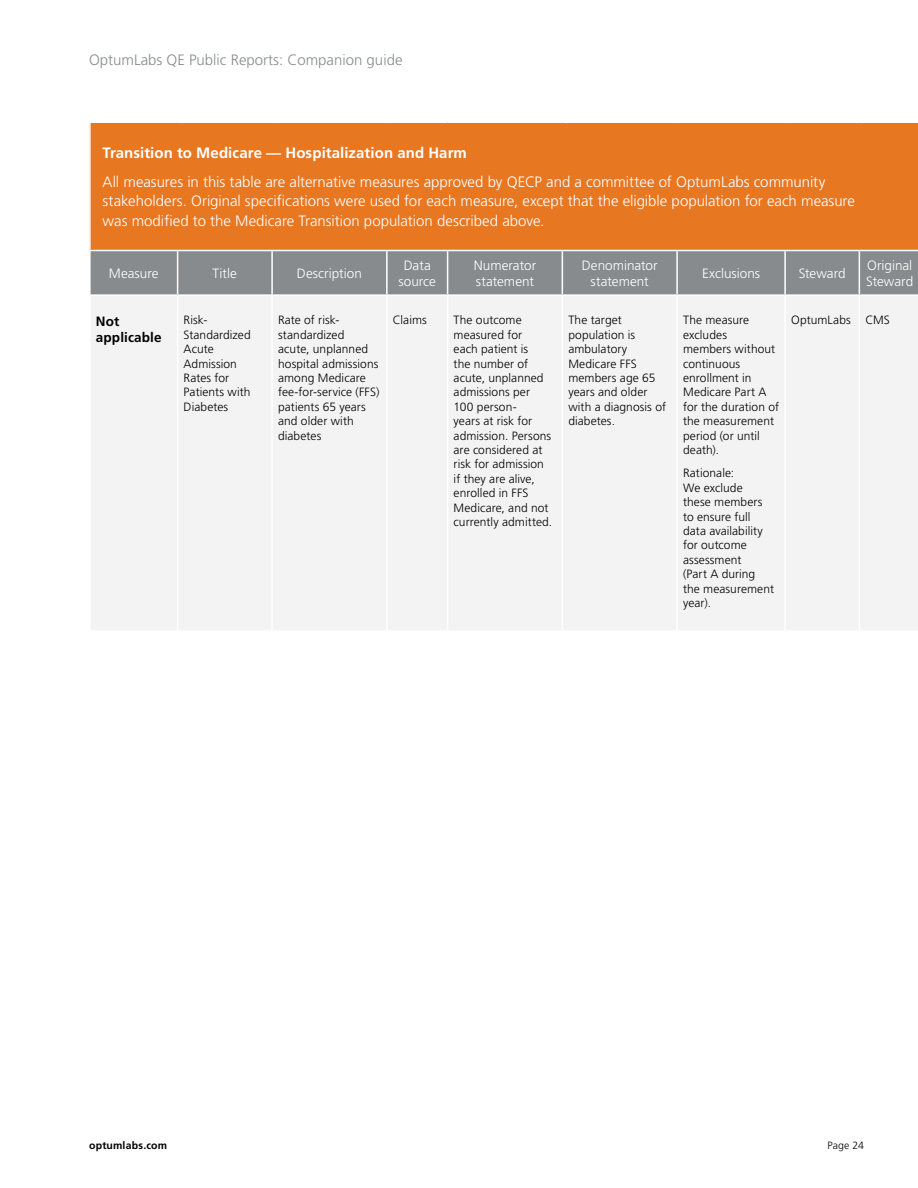
<style>
.page{position:relative;width:918px;height:1188px;background:#fff}
.page>*{position:absolute;margin:0;border:0;box-sizing:border-box;transform-origin:0 0}
.t1{font:300 15px/19.5px "Frutiger LT Pro";color:#fff}
.t2{font:700 15px "Frutiger LT Pro";letter-spacing:.005em;color:#fff}
.t3{font:300 15px "Frutiger LT Pro";color:#888b8d}
.t4{font:300 13.5px/16.2px "Frutiger LT Pro";color:#fff;text-align:center}
.t5{font:700 13.5px/16.2px "Frutiger LT Pro";letter-spacing:.01em;color:#000}
.t6{font:300 12px/14.4px "Frutiger LT Pro";letter-spacing:.005em;color:#000}
.t7{font:700 10.5px "Frutiger LT Pro";letter-spacing:.015em;color:#000}
.t8{font:300 10.5px "Frutiger LT Pro";letter-spacing:.01em;color:#000}
</style>
<div class="page">
<div style="left:90px;top:122px;width:828px;height:128px;background:#e87722"></div>
<div style="left:91px;top:251px;width:827px;height:43px;background:#888b8d"></div>
<div style="left:91px;top:296px;width:827px;height:334px;background:#f3f3f3"></div>
<hr style="left:89px;top:122px;width:89px;height:1px;background:#fff">
<hr style="left:89px;top:123px;width:2px;height:127px;background:#fff">
<hr style="left:178px;top:122px;width:94px;height:1px;background:#fff">
<hr style="left:272px;top:122px;width:115px;height:1px;background:#fff">
<hr style="left:387px;top:122px;width:61px;height:1px;background:#fff">
<hr style="left:448px;top:122px;width:114px;height:1px;background:#fff">
<hr style="left:562px;top:122px;width:115px;height:1px;background:#fff">
<hr style="left:677px;top:122px;width:108px;height:1px;background:#fff">
<hr style="left:785px;top:122px;width:74px;height:1px;background:#fff">
<hr style="left:859px;top:122px;width:59px;height:1px;background:#fff">
<hr style="left:177px;top:251px;width:1px;height:43px;background:#fff">
<hr style="left:271px;top:251px;width:2px;height:43px;background:#fff">
<hr style="left:386px;top:251px;width:2px;height:43px;background:#fff">
<hr style="left:447px;top:251px;width:1px;height:43px;background:#fff">
<hr style="left:562px;top:251px;width:1px;height:43px;background:#fff">
<hr style="left:676px;top:251px;width:2px;height:43px;background:#fff">
<hr style="left:784px;top:251px;width:2px;height:43px;background:#fff">
<hr style="left:859px;top:251px;width:1px;height:43px;background:#fff">
<hr style="left:177px;top:296px;width:1px;height:334px;background:#fff">
<hr style="left:271px;top:296px;width:2px;height:334px;background:#fff">
<hr style="left:386px;top:296px;width:2px;height:334px;background:#fff">
<hr style="left:447px;top:296px;width:1px;height:334px;background:#fff">
<hr style="left:562px;top:296px;width:1px;height:334px;background:#fff">
<hr style="left:676px;top:296px;width:2px;height:334px;background:#fff">
<hr style="left:784px;top:296px;width:2px;height:334px;background:#fff">
<hr style="left:859px;top:296px;width:1px;height:334px;background:#fff">
<p class="t3" style="left:89px;top:51px;width:315px">OptumLabs QE Public Reports: Companion guide</p>
<p class="t2" style="left:103px;top:144px;width:366px">Transition to Medicare — Hospitalization and Harm</p>
<p class="t1" style="left:103px;top:172px;width:754px">All measures in this table are alternative measures approved by QECP and a committee of OptumLabs community stakeholders. Original specifications were used for each measure, except that the eligible population for each measure was modified to the Medicare Transition population described above.</p>
<p class="t4" style="left:109px;top:265px;width:51px">Measure</p>
<p class="t4" style="left:213px;top:265px;width:26px">Title</p>
<p class="t4" style="left:297px;top:265px;width:67px">Description</p>
<p class="t4" style="left:398px;top:257px;width:39px">Data source</p>
<p class="t4" style="left:474px;top:257px;width:64px;text-align:left">Numerator statement</p>
<p class="t4" style="left:582px;top:257px;width:77px">Denominator statement</p>
<p class="t4" style="left:702px;top:265px;width:60px">Exclusions</p>
<p class="t4" style="left:799px;top:265px;width:48px">Steward</p>
<p class="t4" style="left:866px;top:257px;width:48px;text-align:left">Original<br>Steward</p>
<p class="t5" style="left:96px;top:313px;width:67px">Not applicable</p>
<p class="t6" style="left:184px;top:313px;width:69px">Risk-<br>Standardized<br>Acute<br>Admission<br>Rates for<br>Patients with<br>Diabetes</p>
<p class="t6" style="left:278px;top:313px;width:103px">Rate of risk&shy;standardized<br>acute, unplanned hospital admissions among Medicare fee-for-service (FFS) patients 65 years and older with diabetes</p>
<p class="t6" style="left:393px;top:313px;width:35px">Claims</p>
<p class="t6" style="left:454px;top:313px;width:100px">The outcome measured for<br>each patient is<br>the number of acute, unplanned admissions per<br>100 person-<br>years at risk for admission. Persons are considered at risk for admission if they are alive, enrolled in FFS<br>Medicare, and not currently admitted.</p>
<p class="t6" style="left:568px;top:313px;width:99px">The target population is ambulatory<br>Medicare FFS members age 65 years and older with a diagnosis of diabetes.</p>
<p class="t6" style="left:683px;top:313px;width:98px">The measure excludes<br>members without continuous enrollment in<br>Medicare Part A for the duration of the measurement period (or until death).</p>
<p class="t6" style="left:791px;top:313px;width:100px">OptumLabs CMS</p>
<p class="t6" style="left:683px;top:466px;width:92px">Rationale:<br>We exclude<br>these members to ensure full data availability for outcome assessment<br>(Part A during the measurement year).</p>
<p class="t7" style="left:89px;top:1139px;width:80px">optumlabs.com</p>
<p class="t8" style="left:828px;top:1139px;width:38px">Page 24</p>
</div>
